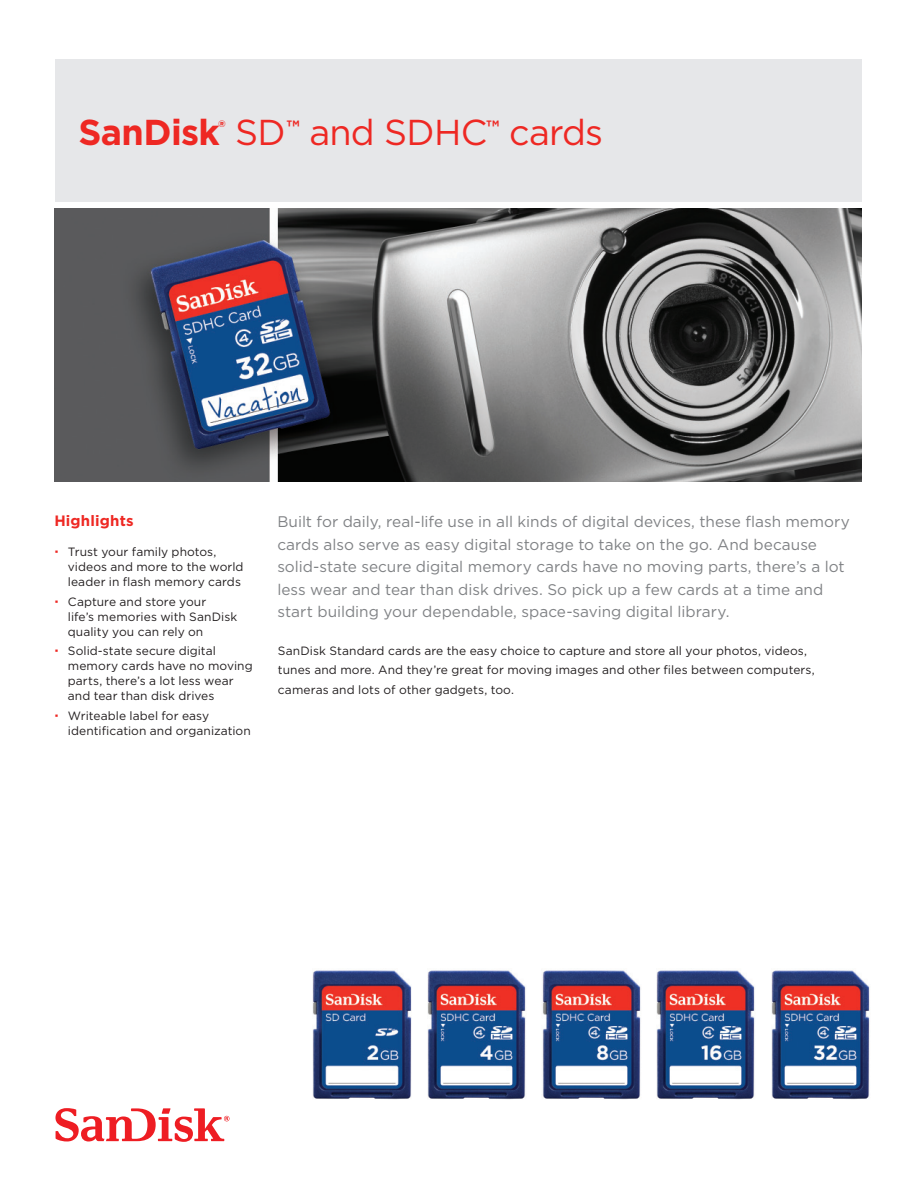
<style>
.page{position:relative;width:918px;height:1188px;background:#fff}
.page>*{position:absolute;margin:0;border:0;box-sizing:border-box;transform-origin:0 0}
.t1{font:36px "Gotham";letter-spacing:-.02em;color:#ee2823}
.t2{font:15.3px/22.5px "Gotham";color:#808285}
.t3{font:700 15px "Gotham";letter-spacing:.015em;color:#ee2823}
.t4{font:12px/15px "Gotham";letter-spacing:.005em;color:#231f20}
.s1{font-weight:700}
</style>
<div class="page">
<div style="left:55px;top:59px;width:807px;height:142px;background:#e6e7e9"></div>
<svg style="left:55px;top:1108px;width:175px;height:34px"></svg>
<img style="left:54px;top:209px;width:808px;height:272px">
<img style="left:312px;top:970px;width:100px;height:130px">
<img style="left:771px;top:970px;width:99px;height:130px">
<img style="left:656px;top:970px;width:99px;height:130px">
<img style="left:542px;top:970px;width:99px;height:130px">
<img style="left:427px;top:970px;width:99px;height:130px">
<h1 class="t1" style="left:79px;top:109px;width:526px"><span class="s1">SanDisk</span><sup>®</sup> SD<sup>™</sup> and SDHC<sup>™</sup> cards</h1>
<p class="t3" style="left:54px;top:511px;width:81px">Highlights</p>
<p class="t4" style="left:68px;top:544px;width:177px">Trust your family photos, videos and more to the world leader in flash memory cards</p>
<p class="t4" style="left:68px;top:594px;width:171px">Capture and store your<br>life’s memories with SanDisk quality you can rely on</p>
<p class="t4" style="left:68px;top:643px;width:186px">Solid-state secure digital memory cards have no moving parts, there’s a lot less wear and tear than disk drives</p>
<p class="t4" style="left:68px;top:708px;width:184px">Writeable label for easy identification and organization</p>
<p class="t2" style="left:277px;top:510px;width:574px">Built for daily, real-life use in all kinds of digital devices, these flash memory cards also serve as easy digital storage to take on the go. And because solid-state secure digital memory cards have no moving parts, there’s a lot less wear and tear than disk drives. So pick up a few cards at a time and start building your dependable, space-saving digital library.</p>
<p class="t4" style="left:278px;top:640px;width:538px;line-height:19.5px">SanDisk Standard cards are the easy choice to capture and store all your photos, videos, tunes and more. And they’re great for moving images and other files between computers, cameras and lots of other gadgets, too.</p>
</div>
